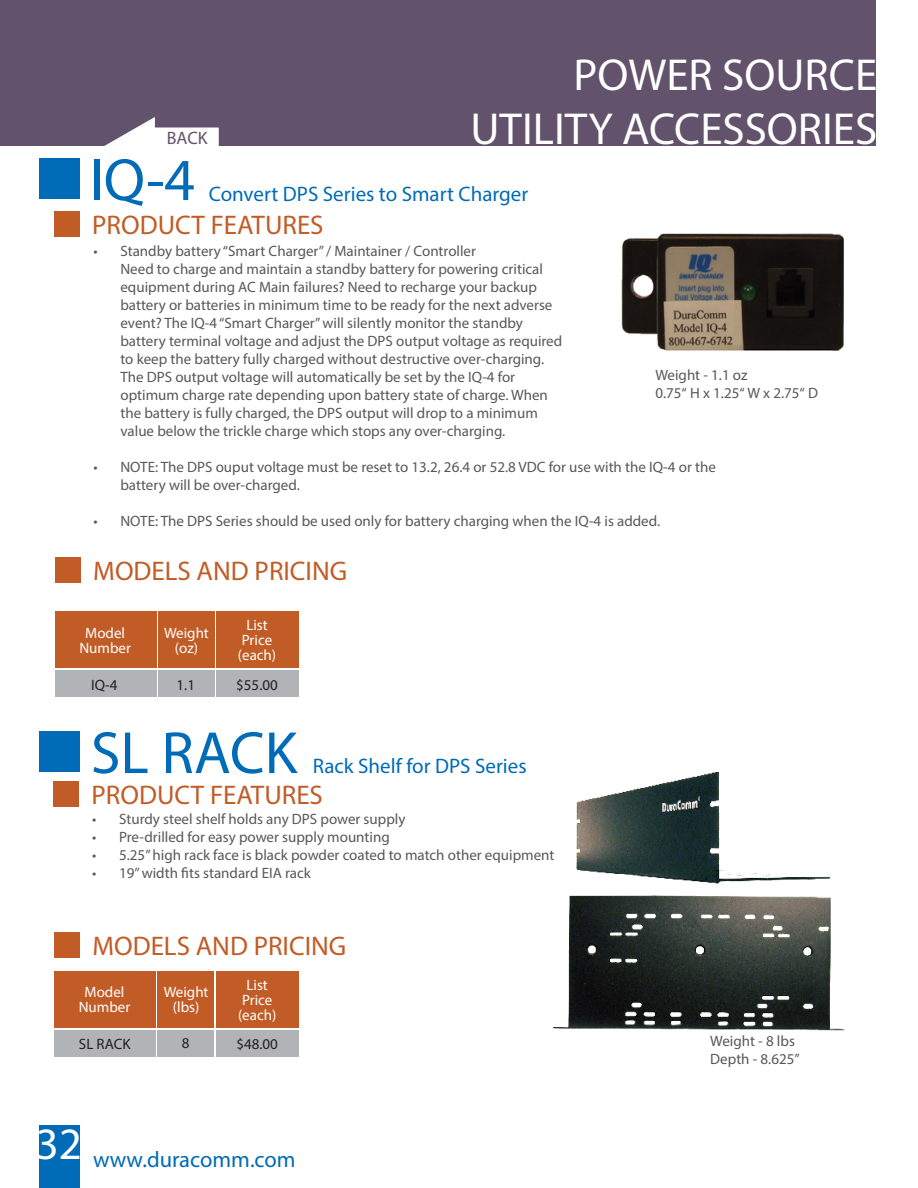
<style>
.page{position:relative;width:918px;height:1188px;background:#fff}
.page>*{position:absolute;margin:0;border:0;box-sizing:border-box;transform-origin:0 0}
.Product_Series_Left{font:60px "Myriad Pro";color:#006bb6}
.Header_Title{font:45px "Myriad Pro";color:#fff}
.Weight___Dimention{font:45px "Myriad Pro";color:#fff}
.Product_Features{font:27px "Myriad Pro";color:#c25c26}
.t1{font:22.5px "Myriad Pro";color:#006bb6}
.Little_Description{font:21px "Myriad Pro";color:#006bb6}
.t2{font:18px "Myriad Pro";color:#63526c}
.Weight___Dimention-2{font:15px/18px "Myriad Pro";color:#57585a}
.Table_Title{font:15px "Myriad Pro";color:#fff}
.Price{font:15px "Myriad Pro";color:#231f20}
</style>
<div class="page">
<div style="left:158px;top:612px;width:56px;height:56px;background:#c25c26"></div>
<div style="left:158px;top:971px;width:56px;height:56px;background:#c25c26"></div>
<div style="left:54px;top:1030px;width:102px;height:26px;background:#b2b3b7"></div>
<div style="left:54px;top:971px;width:102px;height:56px;background:#c25c26"></div>
<div style="left:54px;top:933px;width:26px;height:25px;background:#c25c26"></div>
<div style="left:55px;top:557px;width:25px;height:26px;background:#c25c26"></div>
<div style="left:55px;top:670px;width:101px;height:27px;background:#b2b3b7"></div>
<div style="left:158px;top:670px;width:56px;height:27px;background:#b2b3b7"></div>
<div style="left:158px;top:1030px;width:56px;height:26px;background:#b2b3b7"></div>
<div style="left:55px;top:612px;width:101px;height:56px;background:#c25c26"></div>
<div style="left:216px;top:1030px;width:82px;height:26px;background:#b2b3b7"></div>
<div style="left:216px;top:971px;width:82px;height:56px;background:#c25c26"></div>
<div style="left:216px;top:670px;width:82px;height:27px;background:#b2b3b7"></div>
<div style="left:216px;top:612px;width:82px;height:56px;background:#c25c26"></div>
<img style="left:621px;top:233px;width:223px;height:118px">
<img style="left:552px;top:917px;width:293px;height:114px">
<img style="left:569px;top:772px;width:262px;height:145px">
<div style="left:54px;top:211px;width:25px;height:26px;background:#c25c26"></div>
<div style="left:53px;top:781px;width:26px;height:26px;background:#c25c26"></div>
<div style="left:39px;top:159px;width:41px;height:40px;background:#006bb6"></div>
<div style="left:39px;top:732px;width:41px;height:40px;background:#006bb6"></div>
<div style="left:39px;top:1126px;width:41px;height:62px;background:#006bb6"></div>
<div style="left:0;top:0;width:876px;height:146px;background:#63526c"></div>
<svg style="left:104px;top:117px;width:115px;height:29px"></svg>
<p class="t2" style="left:167px;top:127px;width:42px">BACK</p>
<p class="Header_Title" style="left:573px;top:48px;width:305px">POWER SOURCE</p>
<p class="Header_Title" style="left:471px;top:102px;width:408px">UTILITY ACCESSORIES</p>
<p class="Product_Series_Left" style="left:89px;top:143px;width:107px">IQ-4</p>
<p class="Little_Description" style="left:209px;top:181px;width:321px">Convert DPS Series to Smart Charger</p>
<h3 class="Product_Features" style="left:92px;top:208px;width:233px">PRODUCT FEATURES</h3>
<p class="Weight___Dimention-2" style="left:120px;top:242px;width:443px;text-indent:-27px">• Standby battery “Smart Charger” / Maintainer / Controller<br>Need to charge and maintain a standby battery for powering critical equipment during AC Main failures? Need to recharge your backup battery or batteries in minimum time to be ready for the next adverse event? The IQ-4 “Smart Charger” will silently monitor the standby battery terminal voltage and adjust the DPS output voltage as required to keep the battery fully charged without destructive over-charging.<br>The DPS output voltage will automatically be set by the IQ-4 for optimum charge rate depending upon battery state of charge. When the battery is fully charged, the DPS output will drop to a minimum value below the trickle charge which stops any over-charging.</p>
<p class="Weight___Dimention-2" style="left:120px;top:458px;width:597px;text-indent:-27px">• NOTE: The DPS ouput voltage must be reset to 13.2, 26.4 or 52.8 VDC for use with the IQ-4 or the battery will be over-charged.</p>
<p class="Weight___Dimention-2" style="left:93px;top:512px;width:568px">• NOTE: The DPS Series should be used only for battery charging when the IQ-4 is added.</p>
<p class="Weight___Dimention-2" style="left:655px;top:366px;width:94px">Weight - 1.1 oz</p>
<p class="Weight___Dimention-2" style="left:655px;top:384px;width:164px">0.75“ H x 1.25“ W x 2.75“ D</p>
<p class="Product_Features" style="left:93px;top:554px;width:256px">MODELS AND PRICING</p>
<p class="Table_Title" style="left:85px;top:623px;width:41px">Model</p>
<p class="Table_Title" style="left:79px;top:638px;width:53px">Number</p>
<p class="Price" style="left:91px;top:676px;width:28px">IQ-4</p>
<p class="Price" style="left:177px;top:676px;width:20px">1.1</p>
<p class="Table_Title" style="left:164px;top:623px;width:46px">Weight</p>
<p class="Table_Title" style="left:175px;top:638px;width:25px">(oz)</p>
<p class="Table_Title" style="left:246px;top:616px;width:23px">List</p>
<p class="Table_Title" style="left:242px;top:631px;width:32px">Price</p>
<p class="Table_Title" style="left:238px;top:646px;width:40px">(each)</p>
<p class="Price" style="left:236px;top:676px;width:43px">$55.00</p>
<p class="Product_Series_Left" style="left:91px;top:716px;width:208px">SL RACK</p>
<p class="Little_Description" style="left:313px;top:753px;width:215px">Rack Shelf for DPS Series</p>
<p class="Product_Features" style="left:91px;top:778px;width:233px">PRODUCT FEATURES</p>
<p class="Weight___Dimention-2" style="left:92px;top:810px;width:315px">• Sturdy steel shelf holds any DPS power supply</p>
<p class="Weight___Dimention-2" style="left:92px;top:828px;width:299px">• Pre-drilled for easy power supply mounting</p>
<p class="Weight___Dimention-2" style="left:92px;top:846px;width:464px">• 5.25” high rack face is black powder coated to match other equipment</p>
<p class="Weight___Dimention-2" style="left:92px;top:864px;width:220px">• 19” width fits standard EIA rack</p>
<p class="Product_Features" style="left:92px;top:930px;width:256px">MODELS AND PRICING</p>
<p class="Table_Title" style="left:85px;top:983px;width:41px">Model</p>
<p class="Table_Title" style="left:79px;top:998px;width:53px">Number</p>
<p class="Price" style="left:79px;top:1035px;width:53px">SL RACK</p>
<p class="Table_Title" style="left:164px;top:983px;width:46px">Weight</p>
<p class="Table_Title" style="left:173px;top:998px;width:28px">(lbs)</p>
<p class="Price" style="left:182px;top:1033px;width:9px">8</p>
<p class="Table_Title" style="left:246px;top:975px;width:23px">List</p>
<p class="Table_Title" style="left:242px;top:990px;width:32px">Price</p>
<p class="Table_Title" style="left:238px;top:1005px;width:40px">(each)</p>
<p class="Price" style="left:236px;top:1034px;width:43px">$48.00</p>
<p class="Weight___Dimention" style="left:36px;top:1117px;width:48px">32</p>
<h3 class="t1" style="left:93px;top:1146px;width:204px">www.duracomm.com</h3>
<p class="Weight___Dimention-2" style="left:710px;top:1031px;width:86px">Weight - 8 lbs</p>
<p class="Weight___Dimention-2" style="left:710px;top:1049px;width:91px">Depth - 8.625”</p>
</div>
